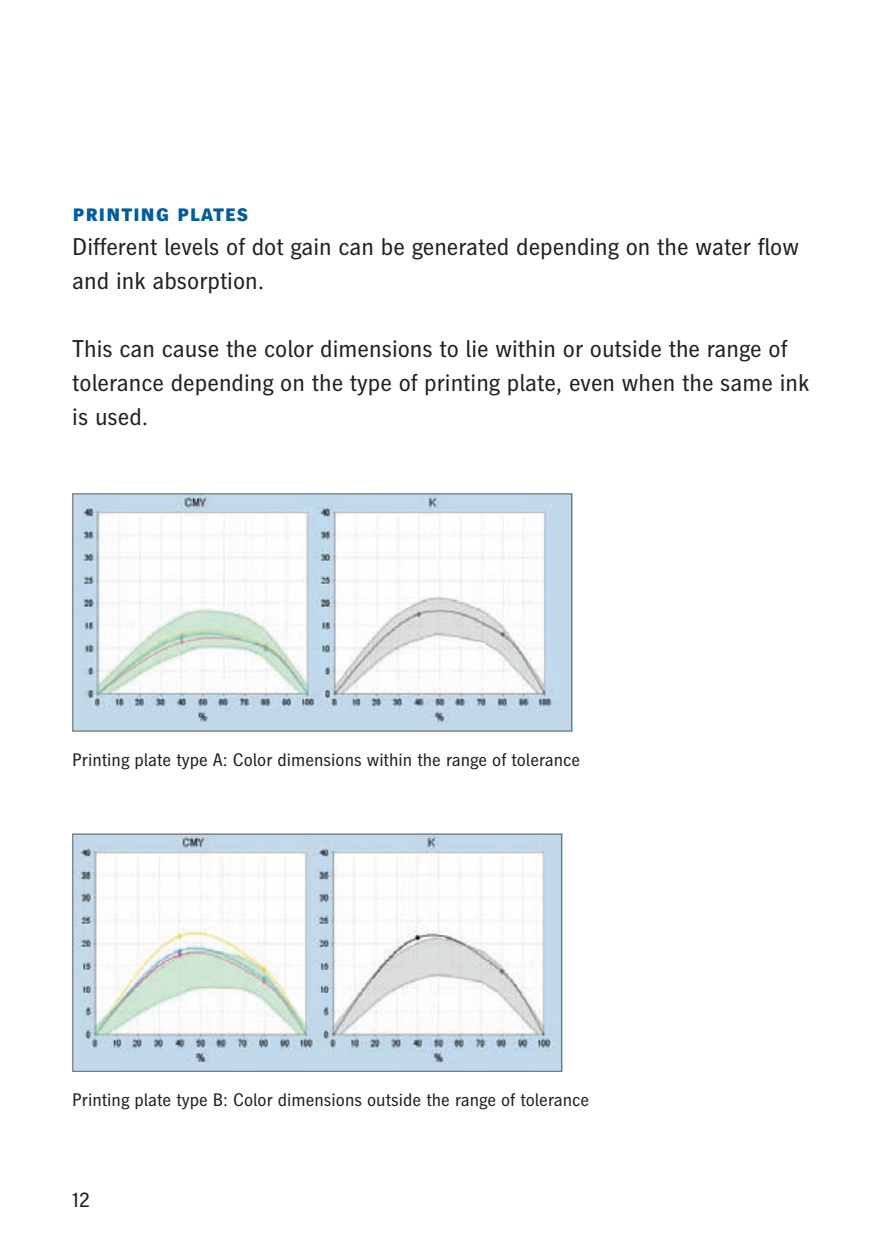
<style>
.page{position:relative;width:893px;height:1259px;background:#fff}
.page>*{position:absolute;margin:0;border:0;box-sizing:border-box;transform-origin:0 0}
.t1{font:24px/33.9px "Heidelberg Gothic Ml";color:#231f20}
.t2{font:700 24px "Heidelberg Gothic Caps Ml";color:#005c9b}
.t3{font:21px "Heidelberg Gothic Ml";color:#231f20}
.t4{font:18px "Heidelberg Gothic Ml";color:#231f20}
</style>
<div class="page">
<img style="left:74px;top:835px;width:486px;height:234px">
<div style="left:72px;top:833px;width:490px;height:238px;border:1px solid #636d73"></div>
<img style="left:74px;top:495px;width:496px;height:234px">
<div style="left:72px;top:493px;width:500px;height:238px;border:1px solid #636d73"></div>
<p class="t2" style="left:72px;top:200px;width:178px">printing plates</p>
<p class="t1" style="left:72px;top:230px;width:728px">Different levels of dot gain can be generated depending on the water flow and ink absorption.</p>
<p class="t1" style="left:72px;top:332px;width:739px">This can cause the color dimensions to lie within or outside the range of tolerance depending on the type of printing plate, even when the same ink is used.</p>
<p class="t4" style="left:72px;top:749px;width:509px">Printing plate type A: Color dimensions within the range of tolerance</p>
<p class="t4" style="left:72px;top:1089px;width:518px">Printing plate type B: Color dimensions outside the range of tolerance</p>
<p class="t3" style="left:72px;top:1188px;width:19px">12</p>
</div>
